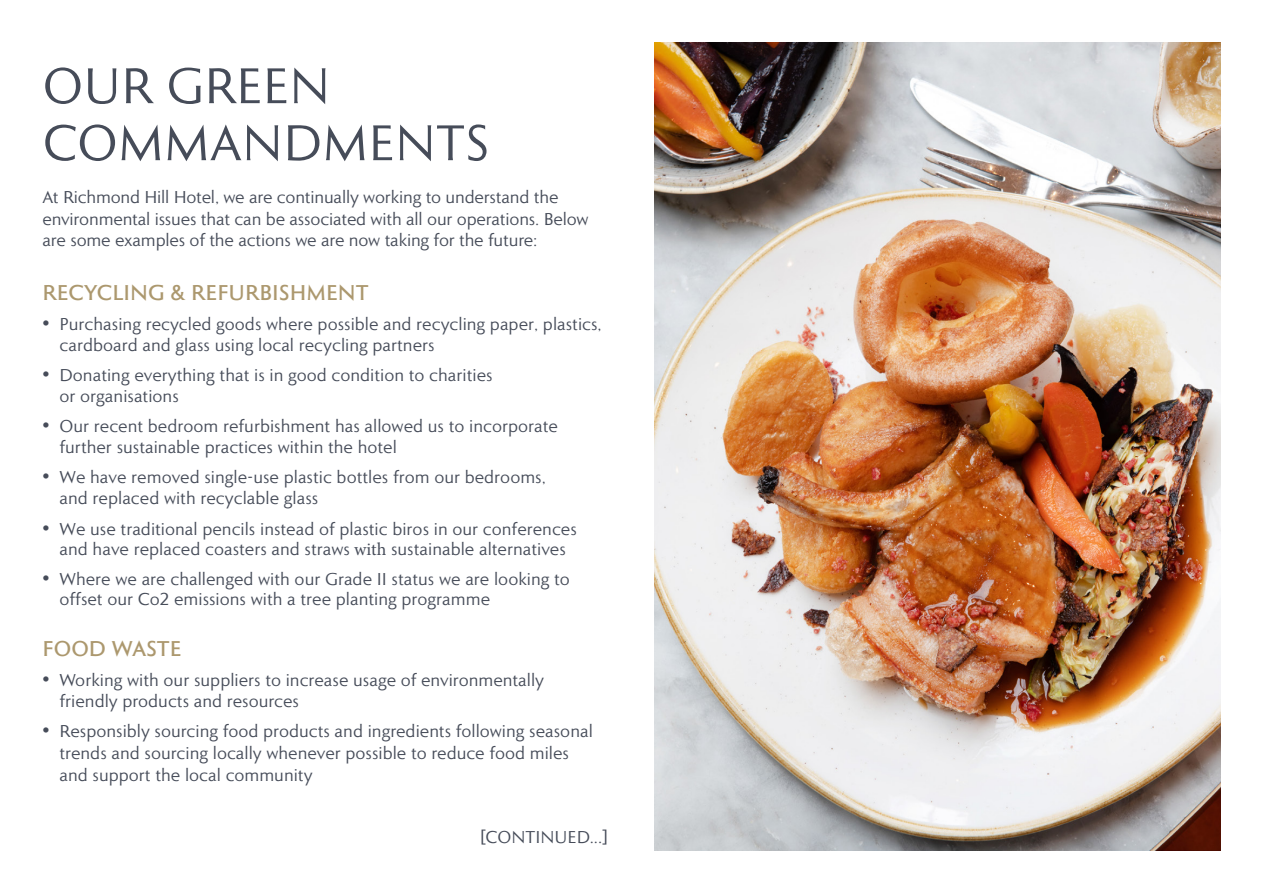
<style>
.page{position:relative;width:1263px;height:893px;background:#fff}
.page>*{position:absolute;margin:0;border:0;box-sizing:border-box;transform-origin:0 0}
.t1{font:52.5px/57px "Roma";color:#464c59}
.Sub_Head_2{font:600 22.5px "Roma";color:#ac986e}
.Body_Copy{font:18px/21.6px "Roma";color:#464c59}
.s1{font-weight:700;font-size:21px}
.s2{font-family:"Minion Pro"}
</style>
<div class="page">
<img style="left:655px;top:43px;width:565px;height:807px">
<p class="t1" style="left:43px;top:56px;width:449px">OUR GREEN<br>COMMANDMENTS</p>
<p class="Body_Copy" style="left:43px;top:186px;width:548px">At Richmond Hill Hotel, we are continually working to understand the environmental issues that can be associated with all our operations. Below are some examples of the actions we are now taking for the future:</p>
<p class="Sub_Head_2" style="left:43px;top:277px;width:328px">RECYCLING &amp; REFURBISHMENT</p>
<p class="Body_Copy" style="left:60px;top:313px;width:544px;line-height:20.4px;text-indent:-17px"><span class="s1">•</span> Purchasing recycled goods where possible and recycling paper, plastics, cardboard and glass using local recycling partners</p>
<p class="Body_Copy" style="left:60px;top:363px;width:435px;text-indent:-17px"><span class="s1">•</span> Donating everything that is in good condition to charities or organisations</p>
<p class="Body_Copy" style="left:60px;top:416px;width:500px;line-height:20.4px;text-indent:-17px"><span class="s1">•</span> Our recent bedroom refurbishment has allowed us to incorporate further sustainable practices within the hotel</p>
<p class="Body_Copy" style="left:60px;top:466px;width:488px;text-indent:-17px"><span class="s1">•</span> We have removed single-use plastic bottles from our bedrooms, and replaced with recyclable glass</p>
<p class="Body_Copy" style="left:43px;top:518px;width:536px;line-height:20.4px;text-align:center"><span class="s1">•</span> We use traditional pencils instead of plastic biros in our conferences and have replaced coasters and straws <span class="s2">with</span> sustainable alternatives</p>
<p class="Body_Copy" style="left:60px;top:568px;width:512px;line-height:20.4px;text-indent:-17px"><span class="s1">•</span> Where we are challenged with our Grade II status we are looking to offset our Co2 emissions with a tree planting programme</p>
<p class="Sub_Head_2" style="left:43px;top:633px;width:141px">FOOD WASTE</p>
<p class="Body_Copy" style="left:60px;top:668px;width:486px;text-indent:-17px"><span class="s1">•</span> Working with our suppliers to increase usage of environmentally friendly products and resources</p>
<p class="Body_Copy" style="left:60px;top:720px;width:535px;text-indent:-17px"><span class="s1">•</span> Responsibly sourcing food products and ingredients following seasonal trends and sourcing locally whenever possible to reduce food miles and support the local community</p>
<p class="Body_Copy" style="left:480px;top:825px;width:129px">[CONTINUED...]</p>
</div>
